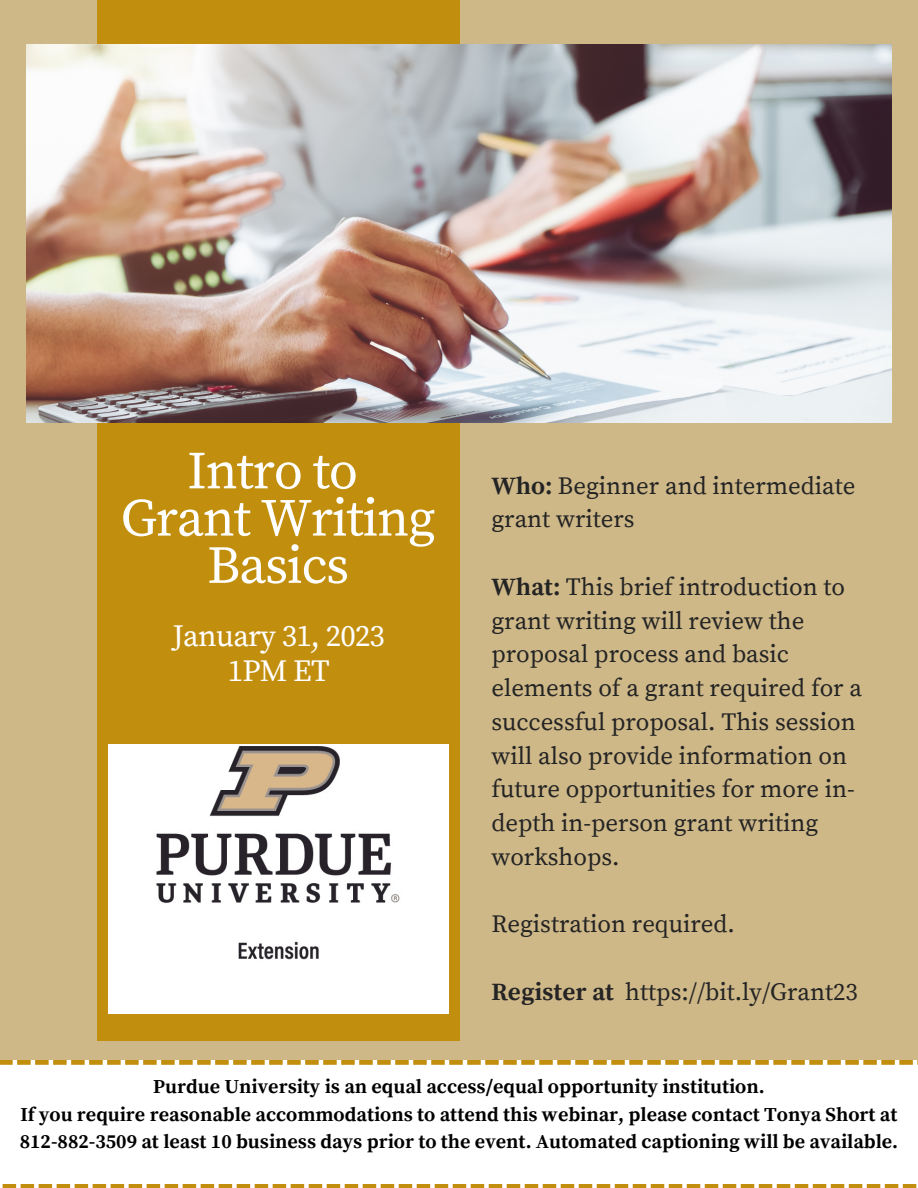
<style>
.page{position:relative;width:918px;height:1188px;background:#ceb888}
.page>*{position:absolute;margin:0;border:0;box-sizing:border-box;transform-origin:0 0}
.t1{font:53.1px/47.2px "Source Serif Pro";letter-spacing:-.025em;color:#fff;text-align:center}
.t2{font:30.75px/34.8px "Source Serif Pro";letter-spacing:-.025em;color:#fff;text-align:center}
.t3{font:24.75px/33.8px "Source Serif Pro";color:#242424}
.t4{font:700 19.8px/27.3px "Source Serif Pro";color:#000;text-align:center}
.s1{font-weight:700}
</style>
<div class="page">
<div style="left:97px;top:0;width:362px;height:1041px;background:#c28e0e"></div>
<img style="left:26px;top:44px;width:865px;height:378px">
<div style="left:0;top:1060px;width:918px;height:128px;background:#fff"></div>
<img style="left:108px;top:744px;width:340px;height:269px">
<h1 class="t1" style="left:121px;top:449px;width:316px">Intro to<br>Grant Writing<br>Basics</h1>
<p class="t2" style="left:173px;top:620px;width:214px">January 31, 2023<br>1PM ET</p>
<p class="t3" style="left:491px;top:469px;width:366px"><span class="s1">Who:</span> Beginner and intermediate grant writers</p>
<p class="t3" style="left:491px;top:571px;width:372px"><span class="s1">What:</span> This brief introduction to grant writing will review the proposal process and basic elements of a grant required for a successful proposal. This session will also provide information on future opportunities for more in&shy;depth in-person grant writing workshops.</p>
<p class="t3" style="left:491px;top:908px;width:245px">Registration required.</p>
<p class="t3" style="left:491px;top:976px;width:368px"><span class="s1">Register at</span> https://bit.ly/Grant23</p>
<p class="t4" style="left:20px;top:1074px;width:880px">Purdue University is an equal access/equal opportunity institution.<br>If you require reasonable accommodations to attend this webinar, please contact Tonya Short at<br>812-882-3509 at least 10 business days prior to the event. Automated captioning will be available.</p>
</div>
